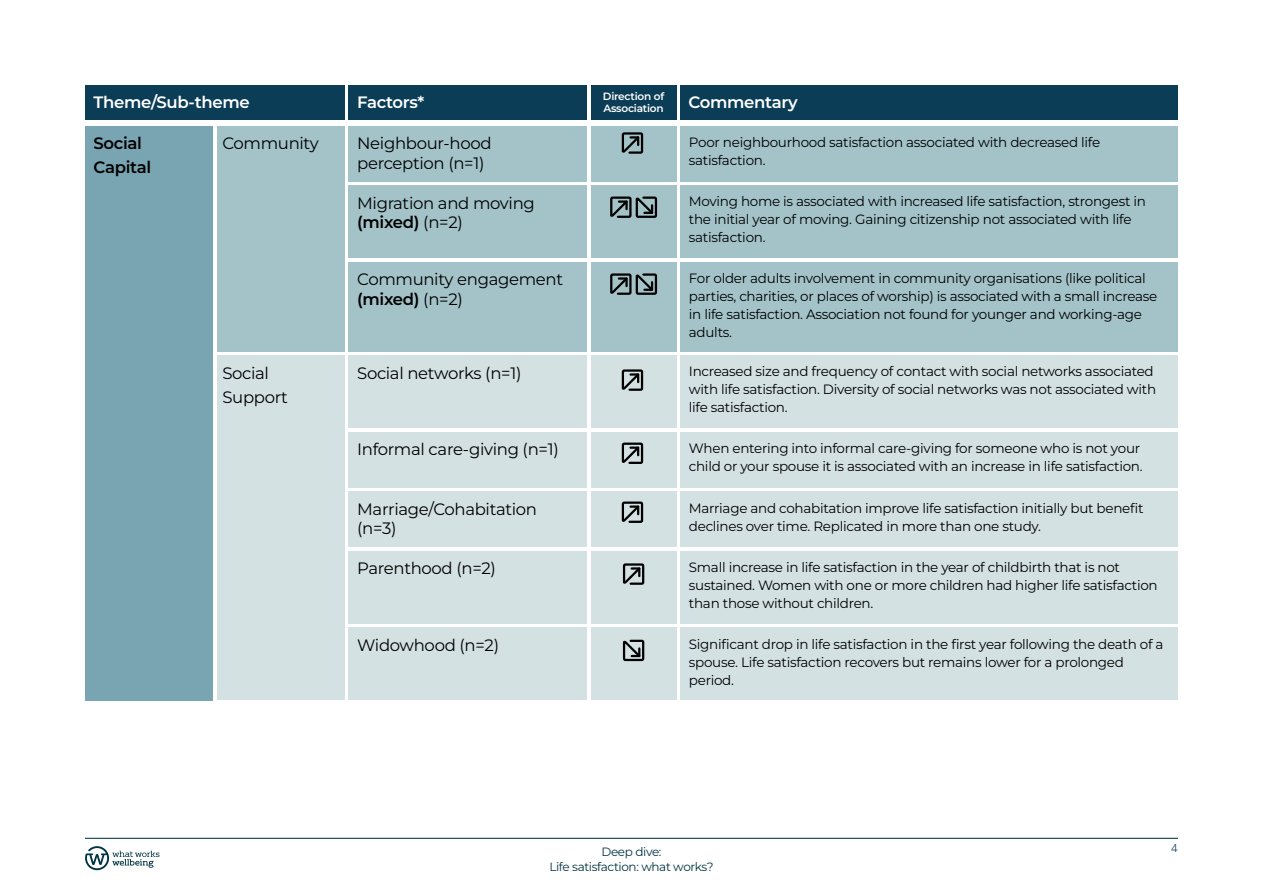
<style>
.page{position:relative;width:1263px;height:893px;background:#fff}
.page>*{position:absolute;margin:0;border:0;box-sizing:border-box;transform-origin:0 0}
.t1{font:16.5px/19.5px "Montserrat";letter-spacing:-.02em;color:#000}
.t2{font:600 16.5px "Montserrat";letter-spacing:-.02em;color:#fff}
.t3{font:600 16.5px/24px "Montserrat";letter-spacing:-.02em;color:#000}
.t4{font:13.5px/18px "Montserrat";letter-spacing:-.02em;color:#000}
.t5{font:12px/15px "Montserrat";letter-spacing:-.03em;color:#003442;text-align:center}
.t6{font:600 10.5px/12px "Montserrat";letter-spacing:-.02em;color:#fff}
.t7{font:300 10.5px "HK Nova";color:#0b3d57}
.s1{font-weight:600}
</style>
<div class="page">
<svg style="left:85px;top:846px;width:75px;height:24px"></svg>
<hr style="left:85px;top:838px;width:1093px;height:1px;background:#003442">
<div style="left:85px;top:126px;width:128px;height:574px;background:#79a5b2"></div>
<div style="left:217px;top:126px;width:127px;height:225px;background:#a3c3c9"></div>
<div style="left:217px;top:356px;width:127px;height:344px;background:#d3e1e2"></div>
<div style="left:591px;top:126px;width:85px;height:55px;background:#a3c3c9"></div>
<div style="left:591px;top:356px;width:85px;height:72px;background:#d3e1e2"></div>
<div style="left:591px;top:432px;width:85px;height:55px;background:#d3e1e2"></div>
<div style="left:591px;top:492px;width:85px;height:55px;background:#d3e1e2"></div>
<div style="left:591px;top:186px;width:85px;height:72px;background:#a3c3c9"></div>
<div style="left:591px;top:262px;width:85px;height:89px;background:#a3c3c9"></div>
<div style="left:680px;top:126px;width:498px;height:55px;background:#a3c3c9"></div>
<div style="left:680px;top:356px;width:498px;height:72px;background:#d3e1e2"></div>
<div style="left:680px;top:432px;width:498px;height:55px;background:#d3e1e2"></div>
<div style="left:680px;top:492px;width:498px;height:55px;background:#d3e1e2"></div>
<div style="left:680px;top:186px;width:498px;height:72px;background:#a3c3c9"></div>
<div style="left:680px;top:262px;width:498px;height:89px;background:#a3c3c9"></div>
<div style="left:349px;top:126px;width:238px;height:55px;background:#a3c3c9"></div>
<div style="left:349px;top:356px;width:238px;height:72px;background:#d3e1e2"></div>
<div style="left:349px;top:432px;width:238px;height:55px;background:#d3e1e2"></div>
<div style="left:349px;top:492px;width:238px;height:55px;background:#d3e1e2"></div>
<div style="left:349px;top:186px;width:238px;height:72px;background:#a3c3c9"></div>
<div style="left:349px;top:262px;width:238px;height:89px;background:#a3c3c9"></div>
<svg style="left:610px;top:196px;width:48px;height:22px"></svg>
<svg style="left:610px;top:273px;width:48px;height:22px"></svg>
<svg style="left:621px;top:369px;width:23px;height:22px"></svg>
<svg style="left:621px;top:442px;width:23px;height:22px"></svg>
<svg style="left:621px;top:501px;width:23px;height:22px"></svg>
<svg style="left:621px;top:132px;width:23px;height:22px"></svg>
<div style="left:591px;top:551px;width:85px;height:72px;background:#d3e1e2"></div>
<div style="left:591px;top:628px;width:85px;height:72px;background:#d3e1e2"></div>
<div style="left:680px;top:551px;width:498px;height:72px;background:#d3e1e2"></div>
<div style="left:680px;top:628px;width:498px;height:72px;background:#d3e1e2"></div>
<div style="left:349px;top:551px;width:238px;height:72px;background:#d3e1e2"></div>
<div style="left:349px;top:628px;width:238px;height:72px;background:#d3e1e2"></div>
<svg style="left:622px;top:639px;width:23px;height:23px"></svg>
<svg style="left:622px;top:563px;width:23px;height:22px"></svg>
<div style="left:85px;top:85px;width:259px;height:34px;background:#0b3d57"></div>
<div style="left:349px;top:85px;width:238px;height:34px;background:#0b3d57"></div>
<div style="left:591px;top:85px;width:85px;height:34px;background:#0b3d57"></div>
<div style="left:680px;top:85px;width:498px;height:34px;background:#0b3d57"></div>
<p class="t2" style="left:94px;top:92px;width:158px">Theme/Sub-theme</p>
<p class="t2" style="left:357px;top:92px;width:69px">Factors*</p>
<p class="t6" style="left:603px;top:90px;width:63px">Direction of<br>Association</p>
<p class="t2" style="left:688px;top:92px;width:111px">Commentary</p>
<p class="t3" style="left:94px;top:131px;width:59px">Social<br>Capital</p>
<p class="t1" style="left:222px;top:133px;width:98px">Community</p>
<p class="t1" style="left:222px;top:361px;width:67px;line-height:24px">Social<br>Support</p>
<p class="t1" style="left:357px;top:133px;width:136px">Neighbour-hood perception (n=1)</p>
<p class="t1" style="left:357px;top:193px;width:179px">Migration and moving <span class="s1">(mixed)</span> (n=2)</p>
<p class="t1" style="left:357px;top:269px;width:207px">Community engagement <span class="s1">(mixed)</span> (n=2)</p>
<p class="t1" style="left:357px;top:363px;width:166px">Social networks (n=1)</p>
<p class="t1" style="left:357px;top:440px;width:203px">Informal care-giving (n=1)</p>
<p class="t1" style="left:357px;top:499px;width:181px">Marriage/Cohabitation (n=3)</p>
<p class="t1" style="left:357px;top:559px;width:140px">Parenthood (n=2)</p>
<p class="t1" style="left:357px;top:635px;width:143px">Widowhood (n=2)</p>
<p class="t4" style="left:689px;top:133px;width:413px">Poor neighbourhood satisfaction associated with decreased life satisfaction.</p>
<p class="t4" style="left:689px;top:193px;width:459px">Moving home is associated with increased life satisfaction, strongest in the initial year of moving. Gaining citizenship not associated with life satisfaction.</p>
<p class="t4" style="left:689px;top:269px;width:470px">For older adults involvement in community organisations (like political parties, charities, or places of worship) is associated with a small increase in life satisfaction. Association not found for younger and working-age adults.</p>
<p class="t4" style="left:689px;top:363px;width:469px">Increased size and frequency of contact with social networks associated with life satisfaction. Diversity of social networks was not associated with life satisfaction.</p>
<p class="t4" style="left:689px;top:439px;width:455px">When entering into informal care-giving for someone who is not your child or your spouse it is associated with an increase in life satisfaction.</p>
<p class="t4" style="left:689px;top:499px;width:456px">Marriage and cohabitation improve life satisfaction initially but benefit declines over time. Replicated in more than one study.</p>
<p class="t4" style="left:689px;top:558px;width:470px">Small increase in life satisfaction in the year of childbirth that is not sustained. Women with one or more children had higher life satisfaction than those without children.</p>
<p class="t4" style="left:689px;top:635px;width:476px">Significant drop in life satisfaction in the first year following the death of a spouse. Life satisfaction recovers but remains lower for a prolonged period.</p>
<p class="t5" style="left:549px;top:844px;width:166px">Deep dive:<br>Life satisfaction: what works?</p>
<p class="t7" style="left:1171px;top:844px;width:8px">4</p>
</div>
